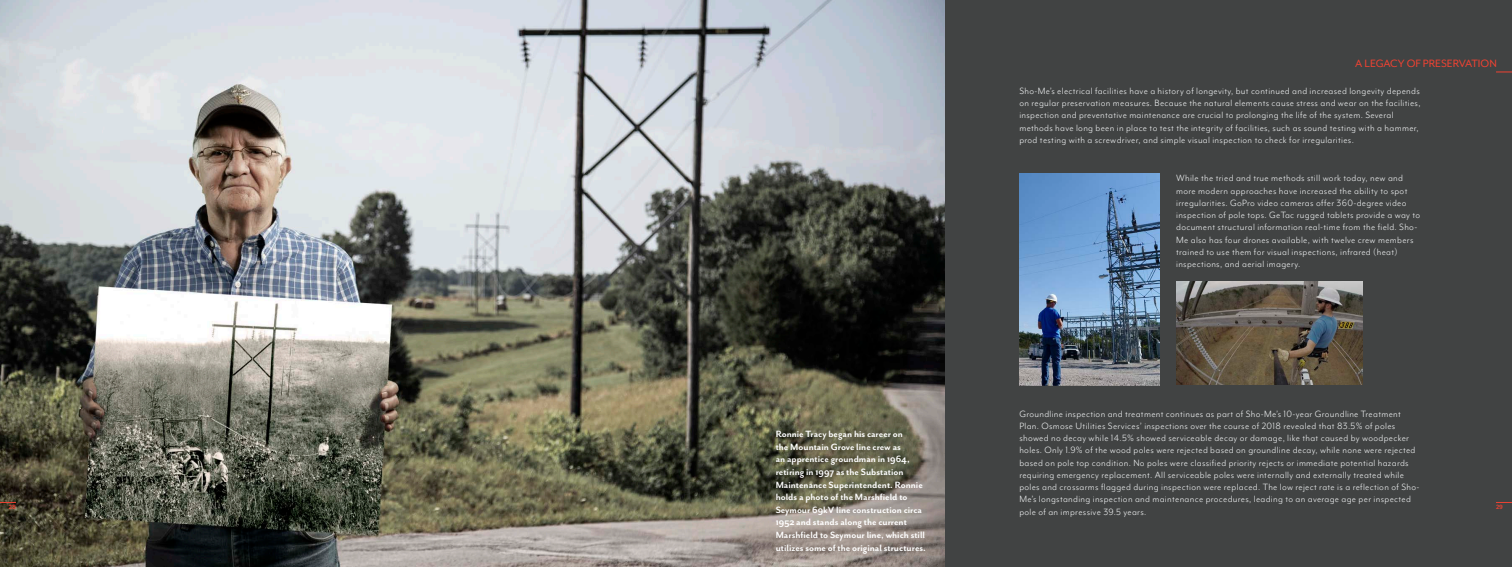
<style>
.page{position:relative;width:1512px;height:567px;background:#414343}
.page>*{position:absolute;margin:0;border:0;box-sizing:border-box;transform-origin:0 0}
.Section_Title{font:12.25px "Mr Eaves Mod OT";color:#ee4232}
.t1{font:10.5px/12.2px "Mr Eaves Mod OT";letter-spacing:.03em;color:#edeff0}
.t2{font:700 10.5px/12.6px "Mr Eaves San OT";color:#fff}
.t3{font:700 7px "Mr Eaves Mod OT";color:#ee4232}
</style>
<div class="page">
<img style="left:769px;top:0;width:176px;height:567px">
<img style="left:1176px;top:282px;width:186px;height:103px">
<img style="left:0;top:0;width:769px;height:567px">
<img style="left:1019px;top:173px;width:141px;height:212px">
<svg style="left:1496px;top:72px;width:16px;height:1px"></svg>
<svg style="left:0;top:502px;width:16px;height:1px"></svg>
<svg style="left:1496px;top:502px;width:16px;height:1px"></svg>
<p class="Section_Title" style="left:1355px;top:56px;width:143px">A LEGACY OF PRESERVATION</p>
<p class="t1" style="left:1019px;top:85px;width:403px">Sho-Me’s electrical facilities have a history of longevity, but continued and increased longevity depends on regular preservation measures. Because the natural elements cause stress and wear on the facilities, inspection and preventative maintenance are crucial to prolonging the life of the system. Several methods have long been in place to test the integrity of facilities, such as sound testing with a hammer, prod testing with a screwdriver, and simple visual inspection to check for irregularities.</p>
<p class="t1" style="left:1176px;top:172px;width:246px">While the tried and true methods still work today, new and more modern approaches have increased the ability to spot irregularities. GoPro video cameras offer 360-degree video inspection of pole tops. GeTac rugged tablets provide a way to document structural information real-time from the field. Sho-Me also has four drones available, with twelve crew members trained to use them for visual inspections, infrared (heat) inspections, and aerial imagery.</p>
<p class="t1" style="left:1019px;top:407px;width:402px">Groundline inspection and treatment continues as part of Sho-Me’s 10-year Groundline Treatment Plan. Osmose Utilities Services’ inspections over the course of 2018 revealed that 83.5% of poles showed no decay while 14.5% showed serviceable decay or damage, like that caused by woodpecker holes. Only 1.9% of the wood poles were rejected based on groundline decay, while none were rejected based on pole top condition. No poles were classified priority rejects or immediate potential hazards requiring emergency replacement. All serviceable poles were internally and externally treated while poles and crossarms flagged during inspection were replaced. The low reject rate is a reflection of Sho-Me’s longstanding inspection and maintenance procedures, leading to an average age per inspected pole of an impressive 39.5 years.</p>
<p class="t2" style="left:776px;top:428px;width:152px">Ronnie Tracy began his career on<br>the Mountain Grove line crew as<br>an apprentice groundman in 1964, retiring in 1997 as the Substation Maintenance Superintendent. Ronnie holds a photo of the Marshfield to Seymour 69kV line construction circa 1952 and stands along the current Marshfield to Seymour line, which still utilizes some of the original structures.</p>
<p class="t3" style="left:9px;top:503px;width:9px">28</p>
<p class="t3" style="left:1496px;top:503px;width:9px">29</p>
</div>
